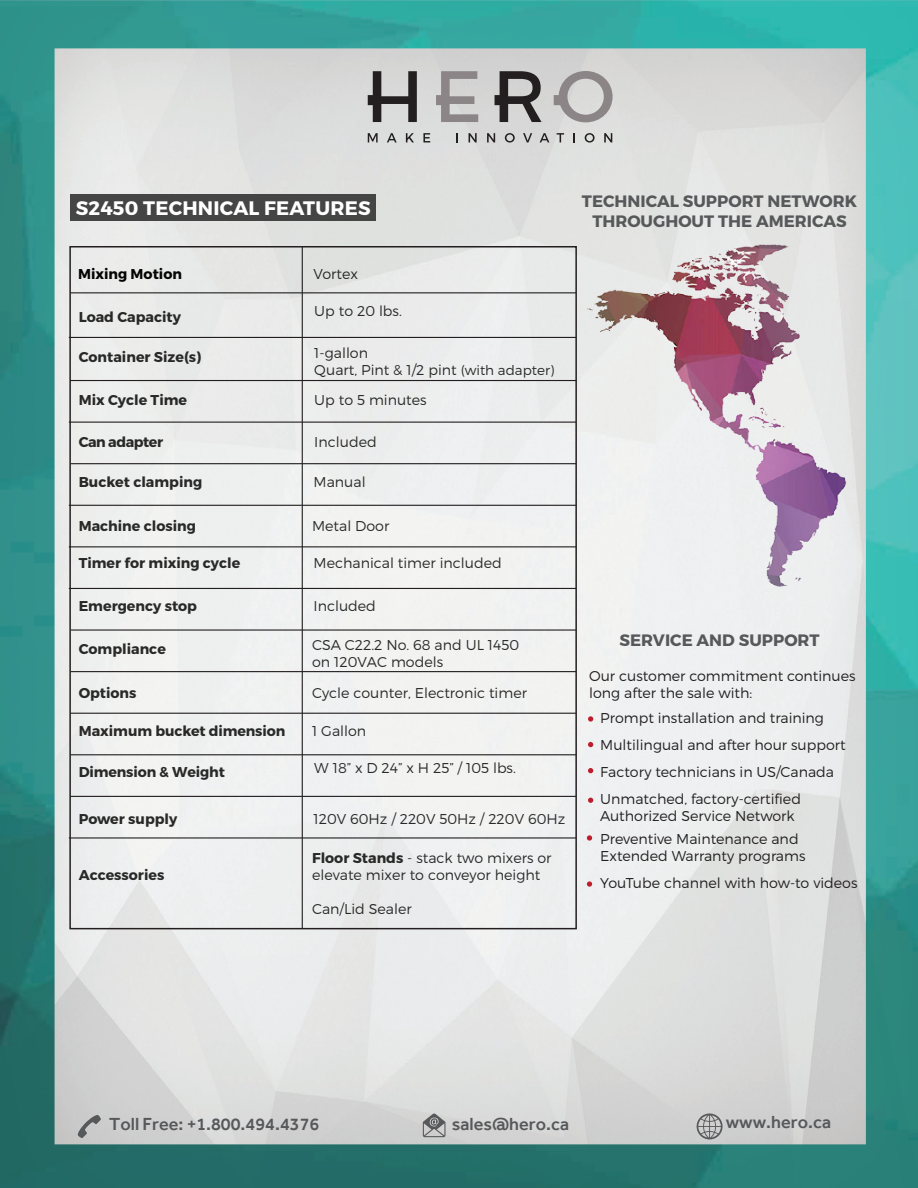
<style>
.page{position:relative;width:918px;height:1188px;background:#fff}
.page>*{position:absolute;margin:0;border:0;box-sizing:border-box;transform-origin:0 0}
.t1{font:700 19.5px "Montserrat";letter-spacing:.01em;color:#fff}
.t2{font:500 18px "Effra";color:#57585a}
.t3{font:700 16.5px/19.8px "Montserrat";color:#57585a;text-align:center}
.t4{font:300 14.25px/17.1px "Montserrat";color:#050504}
.t5{font:300 14.25px/26.7px "Montserrat";color:#231f20}
.t6{font:700 14.25px "Montserrat";color:#050504}
.t7{font:700 14.25px "Montserrat";letter-spacing:-.03em;color:#050504}
.s1{font-size:13.5px}
.s2{font-weight:700}
</style>
<div class="page">
<img style="left:0;top:0;width:918px;height:1188px">
<h1 class="t1" style="left:76px;top:196px;width:296px">S2450 TECHNICAL FEATURES</h1>
<p class="t6" style="left:78px;top:265px;width:105px">Mixing Motion</p>
<p class="t4" style="left:314px;top:265px;width:46px">Vortex</p>
<p class="t6" style="left:79px;top:308px;width:104px">Load Capacity</p>
<p class="t4" style="left:314px;top:302px;width:89px">Up to 20 lbs.</p>
<p class="t6" style="left:79px;top:348px;width:124px">Container Size(s)</p>
<p class="t4" style="left:314px;top:344px;width:242px">1-gallon<br>Quart, Pint &amp; 1/2 pint <span class="s1">(with adapter)</span></p>
<p class="t6" style="left:79px;top:391px;width:110px">Mix Cycle Time</p>
<p class="t7" style="left:79px;top:433px;width:86px">Can adapter</p>
<p class="t4" style="left:314px;top:391px;width:114px">Up to 5 minutes</p>
<p class="t4" style="left:314px;top:433px;width:64px">Included</p>
<p class="t6" style="left:79px;top:473px;width:125px">Bucket clamping</p>
<p class="t4" style="left:314px;top:473px;width:54px">Manual</p>
<p class="t6" style="left:79px;top:517px;width:119px">Machine closing</p>
<p class="t4" style="left:312px;top:517px;width:79px">Metal Door</p>
<p class="t6" style="left:79px;top:554px;width:163px">Timer for mixing cycle</p>
<p class="t6" style="left:79px;top:598px;width:120px">Emergency stop</p>
<p class="t4" style="left:314px;top:554px;width:190px">Mechanical timer included</p>
<p class="t4" style="left:314px;top:598px;width:64px">Included</p>
<p class="t6" style="left:79px;top:640px;width:89px">Compliance</p>
<p class="t4" style="left:312px;top:636px;width:209px">CSA C22.2 No. 68 and UL 1450 on 120VAC models</p>
<p class="t6" style="left:79px;top:684px;width:59px">Options</p>
<p class="t6" style="left:79px;top:722px;width:208px">Maximum bucket dimension</p>
<p class="t6" style="left:79px;top:763px;width:148px">Dimension &amp; Weight</p>
<p class="t6" style="left:79px;top:811px;width:100px">Power supply</p>
<p class="t6" style="left:79px;top:867px;width:87px">Accessories</p>
<p class="t4" style="left:312px;top:684px;width:216px">Cycle counter, Electronic timer</p>
<p class="t4" style="left:312px;top:723px;width:56px">1 Gallon</p>
<p class="t4" style="left:314px;top:759px;width:203px">W 18” x D 24” x H 25” / 105 lbs.</p>
<p class="t4" style="left:314px;top:811px;width:253px">120V 60Hz / 220V 50Hz / 220V 60Hz</p>
<p class="t4" style="left:312px;top:849px;width:241px"><span class="s2">Floor Stands</span> - stack two mixers or elevate mixer to conveyor height</p>
<p class="t4" style="left:312px;top:900px;width:101px">Can/Lid Sealer</p>
<p class="t3" style="left:582px;top:192px;width:277px">TECHNICAL SUPPORT NETWORK<br>THROUGHOUT THE AMERICAS</p>
<p class="t3" style="left:619px;top:630px;width:202px">SERVICE AND SUPPORT</p>
<p class="t5" style="left:589px;top:667px;width:268px;line-height:17.1px">Our customer commitment continues long after the sale with:</p>
<p class="t5" style="left:600px;top:705px;width:247px">Prompt installation and training Multilingual and after hour support Factory technicians in US/Canada Unmatched, factory-certified</p>
<p class="t5" style="left:600px;top:804px;width:200px;line-height:23.2px">Authorized Service Network<br>Preventive Maintenance and</p>
<p class="t5" style="left:600px;top:843px;width:259px">Extended Warranty programs<br>YouTube channel with how-to videos</p>
<p class="t2" style="left:109px;top:1113px;width:212px">Toll Free: +1.800.494.4376</p>
<p class="t2" style="left:452px;top:1113px;width:119px">sales@hero.ca</p>
<p class="t2" style="left:726px;top:1111px;width:107px">www.hero.ca</p>
</div>
